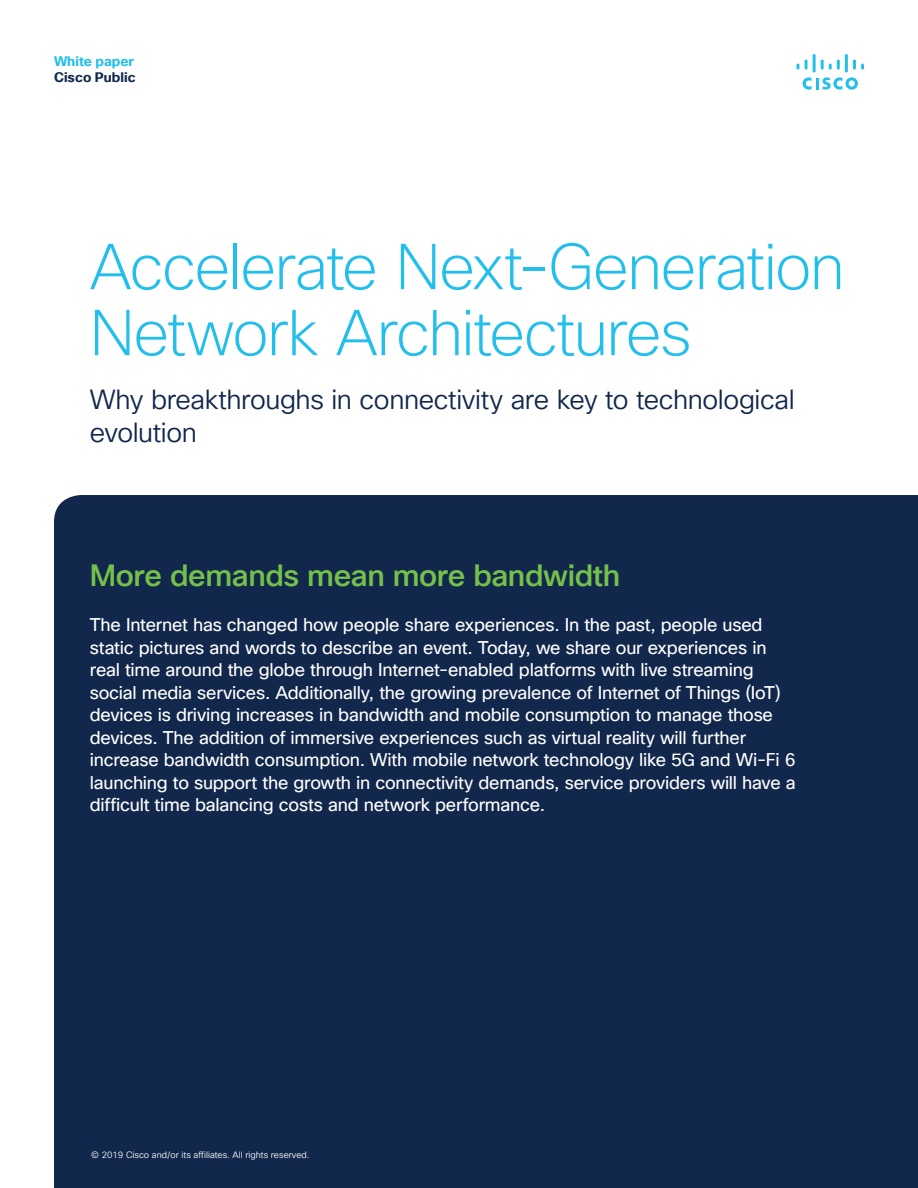
<style>
.page{position:relative;width:918px;height:1188px;background:#fff}
.page>*{position:absolute;margin:0;border:0;box-sizing:border-box;transform-origin:0 0}
.t1{font:200 63px/66px "Cisco Sans TT";letter-spacing:-.025em;color:#22beec}
.t2{font:500 30px "Cisco Sans TT";letter-spacing:-.015em;color:#74c04a}
.t3{font:27px/33px "Cisco Sans TT Light";letter-spacing:-.015em;color:#11274b}
.t4{font:18px/22.5px "Cisco Sans TT";letter-spacing:-.015em;color:#fff}
.t5{font:700 13.5px "Cisco Sans TT";color:#11274b}
.t6{font:700 13.5px "Cisco Sans TT";color:#22beec}
.t7{font:9px "Cisco Sans TT Light";color:#fff}
</style>
<div class="page">
<svg style="left:803px;top:77px;width:55px;height:13px"></svg>
<svg style="left:797px;top:64px;width:2px;height:6px"></svg>
<svg style="left:805px;top:60px;width:3px;height:10px"></svg>
<hr style="left:813px;top:54px;width:3px;height:19px;background:#22beec">
<svg style="left:821px;top:60px;width:19px;height:10px"></svg>
<hr style="left:845px;top:54px;width:3px;height:19px;background:#22beec">
<svg style="left:853px;top:60px;width:11px;height:10px"></svg>
<div style="left:54px;top:495px;width:864px;height:693px;background:#11274b"></div>
<p class="t6" style="left:54px;top:52px;width:82px">White paper</p>
<p class="t5" style="left:54px;top:69px;width:83px">Cisco Public</p>
<h1 class="t1" style="left:90px;top:236px;width:756px">Accelerate Next-Generation<br>Network Architectures</h1>
<h3 class="t3" style="left:90px;top:384px;width:706px">Why breakthroughs in connectivity are key to technological evolution</h3>
<h2 class="t2" style="left:90px;top:556px;width:532px">More demands mean more bandwidth</h2>
<p class="t4" style="left:90px;top:614px;width:707px">The Internet has changed how people share experiences. In the past, people used static pictures and words to describe an event. Today, we share our experiences in real time around the globe through Internet-enabled platforms with live streaming social media services. Additionally, the growing prevalence of Internet of Things (IoT) devices is driving increases in bandwidth and mobile consumption to manage those devices. The addition of immersive experiences such as virtual reality will further increase bandwidth consumption. With mobile network technology like 5G and Wi-Fi 6 launching to support the growth in connectivity demands, service providers will have a difficult time balancing costs and network performance.</p>
<p class="t7" style="left:91px;top:1149px;width:220px">© 2019 Cisco and/or its affiliates. All rights reserved.</p>
</div>
